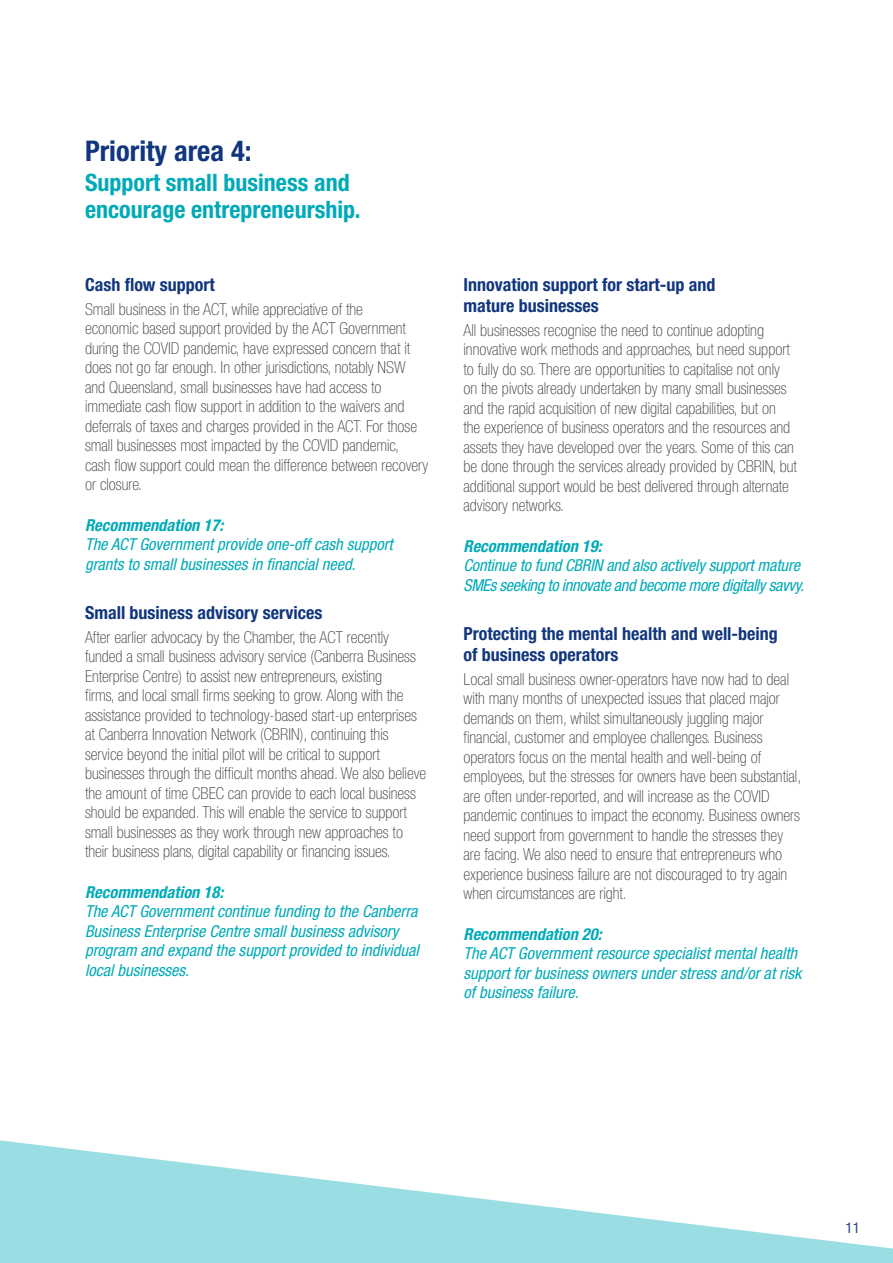
<style>
.page{position:relative;width:893px;height:1263px;background:#fff}
.page>*{position:absolute;margin:0;border:0;box-sizing:border-box;transform-origin:0 0}
.t1{font:700 condensed 28.5px "Helvetica Neue LT Std";color:#11367e}
.Heading_2{font:700 condensed 24px/27px "Helvetica Neue LT Std";color:#00aab8}
.Heading_3{font:700 condensed 18px/21px "Helvetica Neue LT Std";color:#11367e}
.t2{font:100 condensed 16.5px/19.5px "Helvetica Neue LT Std";color:#3e3e3f}
.recommendation{font:italic condensed 16.5px/19.5px "Helvetica Neue LT Std";color:#00aab8}
.recommendation_headi{font:italic 700 condensed 16.5px "Helvetica Neue LT Std";color:#00aab8}
.t3{font:condensed 15px "Helvetica Neue LT Std";color:#284486}
</style>
<div class="page">
<svg style="left:204px;top:1165px;width:689px;height:98px;fill:#9adde2"></svg>
<svg style="left:0;top:1140px;width:204px;height:123px;background:#a4e0e4"></svg>
<p class="t1" style="left:85px;top:133px;width:168px">Priority area 4:</p>
<p class="Heading_2" style="left:85px;top:168px;width:277px">Support small business and encourage entrepreneurship.</p>
<p class="Heading_3" style="left:85px;top:274px;width:131px">Cash flow support</p>
<p class="t2" style="left:85px;top:299px;width:345px">Small business in the ACT, while appreciative of the<br>economic based support provided by the ACT Government during the COVID pandemic, have expressed concern that it does not go far enough. In other jurisdictions, notably NSW and Queensland, small businesses have had access to immediate cash flow support in addition to the waivers and deferrals of taxes and charges provided in the ACT. For those small businesses most impacted by the COVID pandemic, cash flow support could mean the difference between recovery or closure.</p>
<p class="recommendation_headi" style="left:85px;top:515px;width:140px">Recommendation 17:</p>
<p class="recommendation" style="left:85px;top:535px;width:309px">The ACT Government provide one-off cash support grants to small businesses in financial need.</p>
<p class="Heading_3" style="left:85px;top:602px;width:239px">Small business advisory services</p>
<p class="t2" style="left:85px;top:627px;width:343px">After earlier advocacy by the Chamber, the ACT recently funded a small business advisory service (Canberra Business Enterprise Centre) to assist new entrepreneurs, existing<br>firms, and local small firms seeking to grow. Along with the assistance provided to technology-based start-up enterprises at Canberra Innovation Network (CBRIN), continuing this service beyond the initial pilot will be critical to support businesses through the difficult months ahead. We also believe the amount of time CBEC can provide to each local business should be expanded. This will enable the service to support small businesses as they work through new approaches to their business plans, digital capability or financing issues.</p>
<p class="recommendation_headi" style="left:85px;top:882px;width:140px">Recommendation 18:</p>
<p class="recommendation" style="left:85px;top:902px;width:335px">The ACT Government continue funding to the Canberra Business Enterprise Centre small business advisory program and expand the support provided to individual local businesses.</p>
<p class="Heading_3" style="left:463px;top:274px;width:253px">Innovation support for start-up and mature businesses</p>
<p class="t2" style="left:463px;top:320px;width:335px">All businesses recognise the need to continue adopting innovative work methods and approaches, but need support to fully do so. There are opportunities to capitalise not only on the pivots already undertaken by many small businesses and the rapid acquisition of new digital capabilities, but on<br>the experience of business operators and the resources and assets they have developed over the years. Some of this can be done through the services already provided by CBRIN, but additional support would be best delivered through alternate advisory networks.</p>
<p class="recommendation_headi" style="left:463px;top:536px;width:140px">Recommendation 19:</p>
<p class="recommendation" style="left:463px;top:556px;width:342px">Continue to fund CBRIN and also actively support mature<br>SMEs seeking to innovate and become more digitally savvy.</p>
<p class="Heading_3" style="left:463px;top:623px;width:316px">Protecting the mental health and well-being of business operators</p>
<p class="t2" style="left:463px;top:669px;width:339px">Local small business owner-operators have now had to deal with many months of unexpected issues that placed major demands on them, whilst simultaneously juggling major financial, customer and employee challenges. Business operators focus on the mental health and well-being of employees, but the stresses for owners have been substantial, are often under-reported, and will increase as the COVID pandemic continues to impact the economy. Business owners need support from government to handle the stresses they are facing. We also need to ensure that entrepreneurs who experience business failure are not discouraged to try again when circumstances are right.</p>
<p class="recommendation_headi" style="left:463px;top:924px;width:140px">Recommendation 20:</p>
<p class="recommendation" style="left:463px;top:944px;width:339px">The ACT Government resource specialist mental health support for business owners under stress and/or at risk of business failure.</p>
<p class="t3" style="left:846px;top:1219px;width:16px">11</p>
</div>
